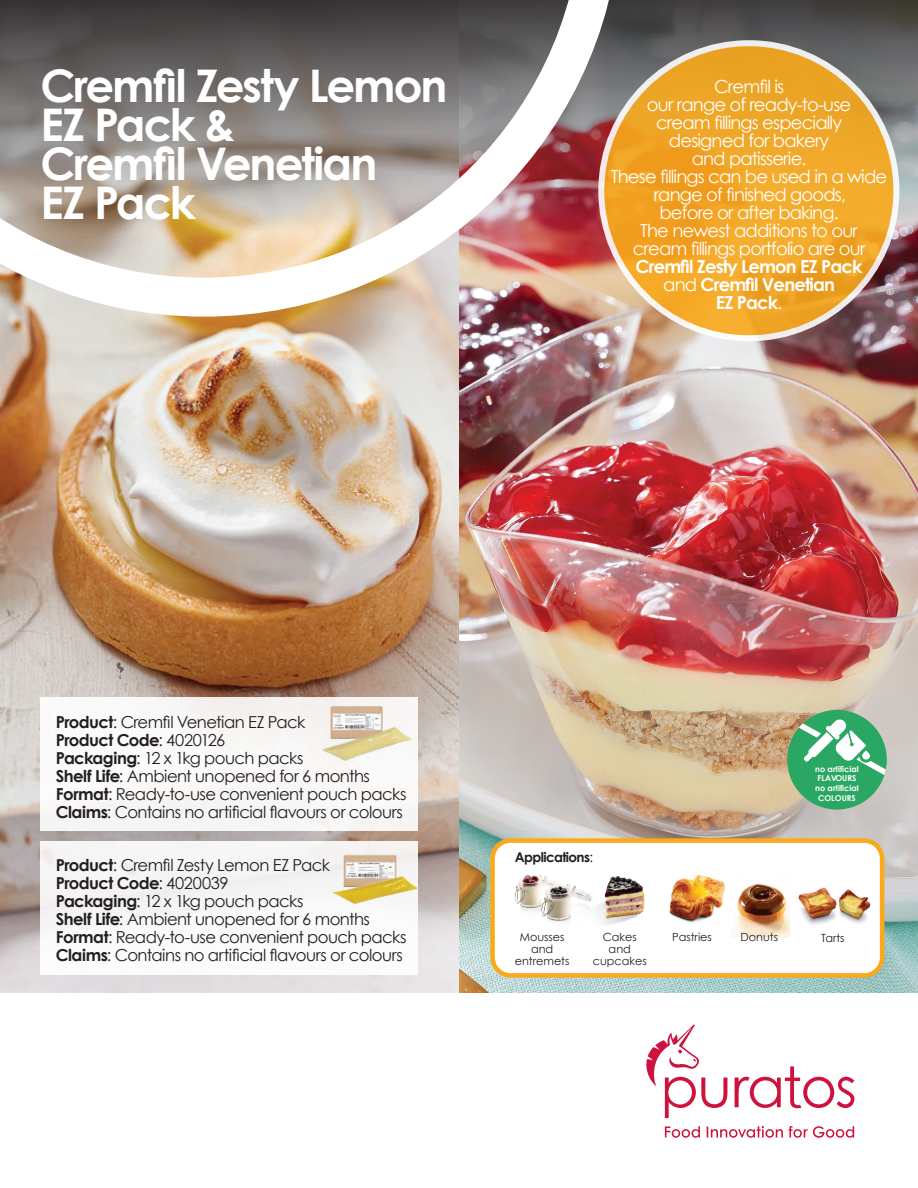
<style>
.page{position:relative;width:918px;height:1188px;background:#fff}
.page>*{position:absolute;margin:0;border:0;box-sizing:border-box;transform-origin:0 0}
.t1{font:700 45px/39px "Century Gothic";letter-spacing:-.045em;color:#fff}
.t2{font:18px/18px "Century Gothic";letter-spacing:-.045em;color:#fff;text-align:center}
.t3{font:700 18px/18px "Century Gothic";letter-spacing:-.045em;color:#fff;text-align:center}
.t4{font:16.5px/18px "Century Gothic";letter-spacing:-.035em;color:#231f20}
.t5{font:700 13.5px "Century Gothic";letter-spacing:-.045em;color:#231f20}
.t6{font:11.25px/12px "Century Gothic";color:#231f20;text-align:center}
.t7{font:700 8.1px/9.8px "Century Gothic";color:#fff;text-align:center}
.s1{font-weight:400}
.s2{font-weight:700}
</style>
<div class="page">
<img style="left:0;top:274px;width:918px;height:718px">
<svg style="left:621px;top:0;width:297px;height:274px"></svg>
<svg style="left:646px;top:1024px;width:81px;height:94px"></svg>
<svg style="left:665px;top:1126px;width:189px;height:12px"></svg>
<svg style="left:735px;top:1066px;width:119px;height:42px"></svg>
<div style="left:40px;top:841px;width:378px;height:133px;background:#f8f7f7"></div>
<div style="left:601px;top:43px;width:295px;height:295px;background:#f0a627;border-radius:50%"></div>
<img style="left:0;top:0;width:621px;height:317px">
<div style="left:493px;top:841px;width:389px;height:134px;background:#fff;border-radius:18px"></div>
<div style="left:490px;top:838px;width:394px;height:140px;border:4px solid #f9a91b;border-radius:18px"></div>
<img style="left:731px;top:883px;width:59px;height:54px">
<img style="left:798px;top:887px;width:73px;height:38px">
<img style="left:669px;top:874px;width:65px;height:55px">
<div style="left:787px;top:710px;width:100px;height:100px;background:#2aa762;border-radius:50%"></div>
<svg style="left:799px;top:719px;width:87px;height:56px"></svg>
<img style="left:596px;top:876px;width:49px;height:49px">
<img style="left:515px;top:875px;width:77px;height:47px">
<div style="left:40px;top:698px;width:378px;height:133px;background:#f9f8f7"></div>
<img style="left:321px;top:697px;width:71px;height:14px">
<img style="left:322px;top:711px;width:107px;height:60px">
<img style="left:343px;top:852px;width:62px;height:6px">
<img style="left:320px;top:858px;width:116px;height:59px">
<h1 class="t1" style="left:40px;top:65px;width:409px">Cremfil Zesty Lemon<br>EZ Pack &amp;<br>Cremfil Venetian<br>EZ Pack</h1>
<p class="t2" style="left:611px;top:77px;width:278px">Cremfil is<br>our range of ready-to-use<br>cream fillings especially<br>designed for bakery<br>and patisserie.<br>These fillings can be used in a wide range of finished goods,<br>before or after baking.<br>The newest additions to our cream fillings portfolio are our</p>
<p class="t3" style="left:636px;top:257px;width:229px">Cremfil Zesty Lemon EZ Pack <span class="s1">and</span> Cremfil Venetian<br>EZ Pack<span class="s1">.</span></p>
<p class="t4" style="left:56px;top:712px;width:352px"><span class="s2">Product</span>: Cremfil Venetian EZ Pack<br><span class="s2">Product Code</span>: 4020126<br><span class="s2">Packaging</span>: 12 x 1kg pouch packs<br><span class="s2">Shelf Life</span>: Ambient unopened for 6 months <span class="s2">Format</span>: Ready-to-use convenient pouch packs <span class="s2">Claims</span>: Contains no artificial flavours or colours</p>
<p class="t4" style="left:56px;top:856px;width:352px"><span class="s2">Product</span>: Cremfil Zesty Lemon EZ Pack<br><span class="s2">Product Code</span>: 4020039<br><span class="s2">Packaging</span>: 12 x 1kg pouch packs<br><span class="s2">Shelf Life</span>: Ambient unopened for 6 months <span class="s2">Format</span>: Ready-to-use convenient pouch packs <span class="s2">Claims</span>: Contains no artificial flavours or colours</p>
<p class="t5" style="left:515px;top:848px;width:80px">Applications<span class="s1">:</span></p>
<p class="t7" style="left:815px;top:764px;width:45px">no artificial<br>FLAVOURS no artificial<br>COLOURS</p>
<p class="t6" style="left:515px;top:931px;width:56px">Mousses and entremets</p>
<p class="t6" style="left:672px;top:931px;width:41px">Pastries</p>
<p class="t6" style="left:740px;top:931px;width:39px">Donuts</p>
<p class="t6" style="left:821px;top:931px;width:25px">Tarts</p>
<p class="t6" style="left:593px;top:931px;width:56px">Cakes and cupcakes</p>
</div>
